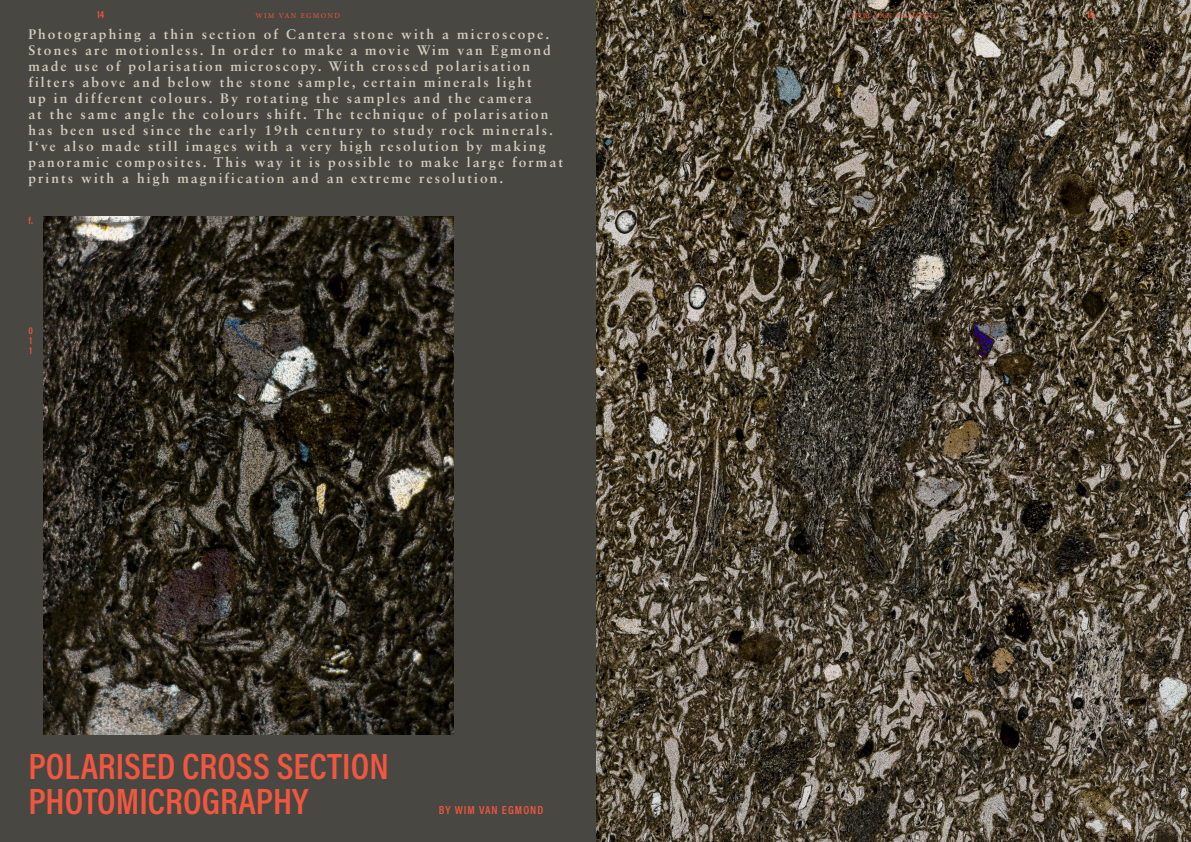
<style>
.page{position:relative;width:1191px;height:842px;background:#fff}
.page>*{position:absolute;margin:0;border:0;box-sizing:border-box;transform-origin:0 0}
.t1{font:37px "Acumin Variable Concept";color:#f1563f}
.t2{font:700 13.8px/16px "Sabon LT Std";letter-spacing:.15em;color:#cfcdbc}
._2__Subtitle_Acumin{font:11.7px "Acumin Variable Concept";letter-spacing:.085em;color:#f1563f}
.t3{font:10px "Acumin Variable Concept";color:#f1563f}
._5__Chapter_section{font:7.5px "Minion Pro";letter-spacing:.17em;color:#f1563f}
</style>
<div class="page">
<img style="left:595px;top:0;width:596px;height:842px">
<div style="left:0;top:0;width:595px;height:842px;background:#484741"></div>
<img style="left:43px;top:217px;width:411px;height:518px">
<p class="t3" style="left:97px;top:7px;width:9px">14</p>
<p class="t3" style="left:1087px;top:7px;width:9px">15</p>
<p class="_5__Chapter_section" style="left:255px;top:10px;width:86px">WIM VAN EGMOND</p>
<p class="t2" style="left:28px;top:26px;width:536px">Photographing a thin section of Cantera stone with a microscope.<br>Stones are motionless. In order to make a movie Wim van Egmond made use of polarisation microscopy. With crossed polarisation filters above and below the stone sample, certain minerals light<br>up in different colours. By rotating the samples and the camera<br>at the same angle the colours shift. The technique of polarisation has been used since the early 19th century to study rock minerals.<br>I‘ve also made still images with a very high resolution by making panoramic composites. This way it is possible to make large format prints with a high magnification and an extreme resolution.</p>
<p class="t3" style="left:28px;top:214px;width:6px">f.</p>
<p class="_5__Chapter_section" style="left:851px;top:10px;width:86px">WIM VAN EGMOND</p>
<p class="t3" style="left:28px;top:324px;width:6px">0</p>
<p class="t3" style="left:29px;top:334px;width:4px">1</p>
<p class="t3" style="left:29px;top:344px;width:4px">1</p>
<p class="t1" style="left:28px;top:741px;width:362px">POLARISED CROSS SECTION</p>
<p class="t1" style="left:28px;top:775px;width:281px">PHOTOMICROGRAPHY</p>
<p class="_2__Subtitle_Acumin" style="left:439px;top:801px;width:106px">BY WIM VAN EGMOND</p>
</div>
